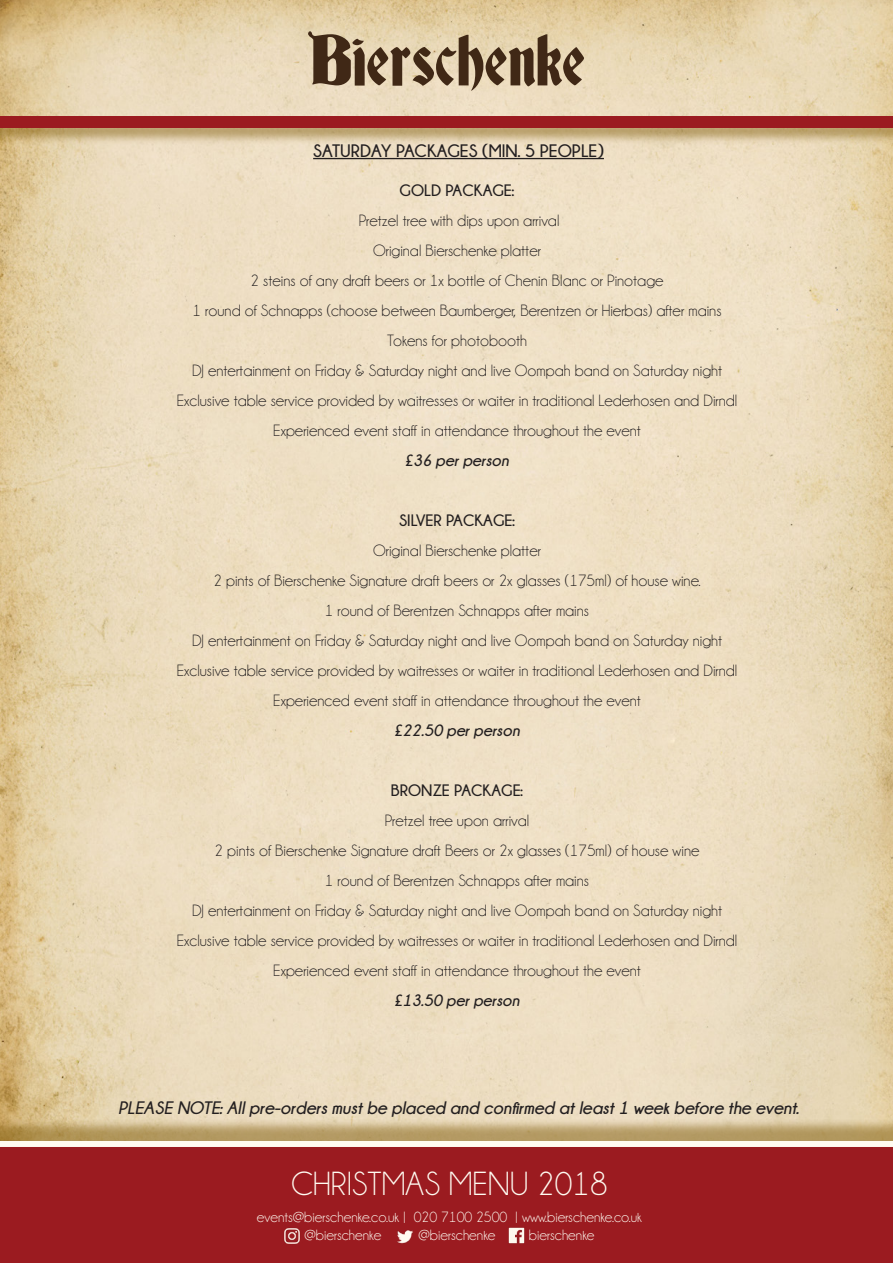
<style>
.page{position:relative;width:893px;height:1263px;background:#fff}
.page>*{position:absolute;margin:0;border:0;box-sizing:border-box;transform-origin:0 0}
.t1{font:66px "Deutsch Gothic";color:#402816}
.t2{font:33.75px "Champagne&Limousines";color:#fffbf1}
.t3{font:italic 700 18px "Champagne&Limousines";color:#231f20}
.t4{font:700 18px "Champagne&Limousines";color:#231f20}
.t5{font:16.5px "Champagne&Limousines";color:#231f20}
.t6{font:italic 700 16.5px "Champagne&Limousines";color:#231f20}
.t7{font:700 16.5px "Champagne&Limousines";color:#231f20}
.t8{font:15px/18px "Champagne&Limousines";color:#fffbf1}
</style>
<div class="page">
<img style="left:0;top:0;width:893px;height:1118px">
<div style="left:0;top:1118px;width:893px;height:145px;background:#795400;opacity:.48"></div>
<div style="left:0;top:1141px;width:893px;height:122px;background:#9b1b20"></div>
<div style="left:0;top:116px;width:893px;height:29px;background:#795400;opacity:.48"></div>
<div style="left:0;top:116px;width:893px;height:12px;background:#9b1b20"></div>
<img style="left:507px;top:1226px;width:19px;height:20px">
<img style="left:282px;top:1225px;width:21px;height:21px">
<img style="left:393px;top:1224px;width:24px;height:25px">
<hr style="left:313px;top:158px;width:291px;height:1px;background:#231f20">
<h1 class="t1" style="left:308px;top:30px;width:279px">Bierschenke</h1>
<p class="t4" style="left:313px;top:141px;width:292px">SATURDAY PACKAGES (MIN. 5 PEOPLE)</p>
<p class="t7" style="left:400px;top:181px;width:116px">GOLD PACKAGE:</p>
<p class="t5" style="left:359px;top:212px;width:202px">Pretzel tree with dips upon arrival</p>
<p class="t5" style="left:373px;top:242px;width:169px">Original Bierschenke platter</p>
<p class="t5" style="left:251px;top:272px;width:414px">2 steins of any draft beers or 1x bottle of Chenin Blanc or Pinotage</p>
<p class="t5" style="left:193px;top:302px;width:530px">1 round of Schnapps (choose between Baumberger, Berentzen or Hierbas) after mains</p>
<p class="t5" style="left:387px;top:332px;width:142px">Tokens for photobooth</p>
<p class="t5" style="left:192px;top:362px;width:531px">DJ entertainment on Friday &amp; Saturday night and live Oompah band on Saturday night</p>
<p class="t5" style="left:177px;top:392px;width:562px">Exclusive table service provided by waitresses or waiter in traditional Lederhosen and Dirndl</p>
<p class="t5" style="left:273px;top:422px;width:369px">Experienced event staff in attendance throughout the event</p>
<p class="t6" style="left:405px;top:451px;width:105px">£36 per person</p>
<p class="t7" style="left:399px;top:511px;width:118px">SILVER PACKAGE:</p>
<p class="t5" style="left:373px;top:542px;width:169px">Original Bierschenke platter</p>
<p class="t5" style="left:213px;top:572px;width:489px">2 pints of Bierschenke Signature draft beers or 2x glasses (175ml) of house wine.</p>
<p class="t5" style="left:325px;top:602px;width:266px">1 round of Berentzen Schnapps after mains</p>
<p class="t5" style="left:192px;top:632px;width:531px">DJ entertainment on Friday &amp; Saturday night and live Oompah band on Saturday night</p>
<p class="t5" style="left:177px;top:662px;width:562px">Exclusive table service provided by waitresses or waiter in traditional Lederhosen and Dirndl</p>
<p class="t5" style="left:273px;top:692px;width:369px">Experienced event staff in attendance throughout the event</p>
<p class="t6" style="left:394px;top:721px;width:127px">£22.50 per person</p>
<p class="t7" style="left:391px;top:781px;width:134px">BRONZE PACKAGE:</p>
<p class="t5" style="left:385px;top:812px;width:146px">Pretzel tree upon arrival</p>
<p class="t5" style="left:215px;top:842px;width:486px">2 pints of Bierschenke Signature draft Beers or 2x glasses (175ml) of house wine</p>
<p class="t5" style="left:325px;top:872px;width:266px">1 round of Berentzen Schnapps after mains</p>
<p class="t5" style="left:192px;top:902px;width:531px">DJ entertainment on Friday &amp; Saturday night and live Oompah band on Saturday night</p>
<p class="t5" style="left:177px;top:932px;width:562px">Exclusive table service provided by waitresses or waiter in traditional Lederhosen and Dirndl</p>
<p class="t5" style="left:273px;top:962px;width:369px">Experienced event staff in attendance throughout the event</p>
<p class="t6" style="left:395px;top:991px;width:126px">£13.50 per person</p>
<p class="t3" style="left:118px;top:1098px;width:682px">PLEASE NOTE: All pre-orders must be placed and confirmed at least 1 week before the event.</p>
<h2 class="t2" style="left:291px;top:1166px;width:318px">CHRISTMAS MENU 2018</h2>
<p class="t8" style="left:304px;top:1208px;width:339px;text-indent:-48px">events@bierschenke.co.uk | 020 7100 2500 | www.bierschenke.co.uk @bierschenke</p>
<p class="t8" style="left:419px;top:1226px;width:78px">@bierschenke</p>
<p class="t8" style="left:529px;top:1226px;width:67px">bierschenke</p>
</div>
